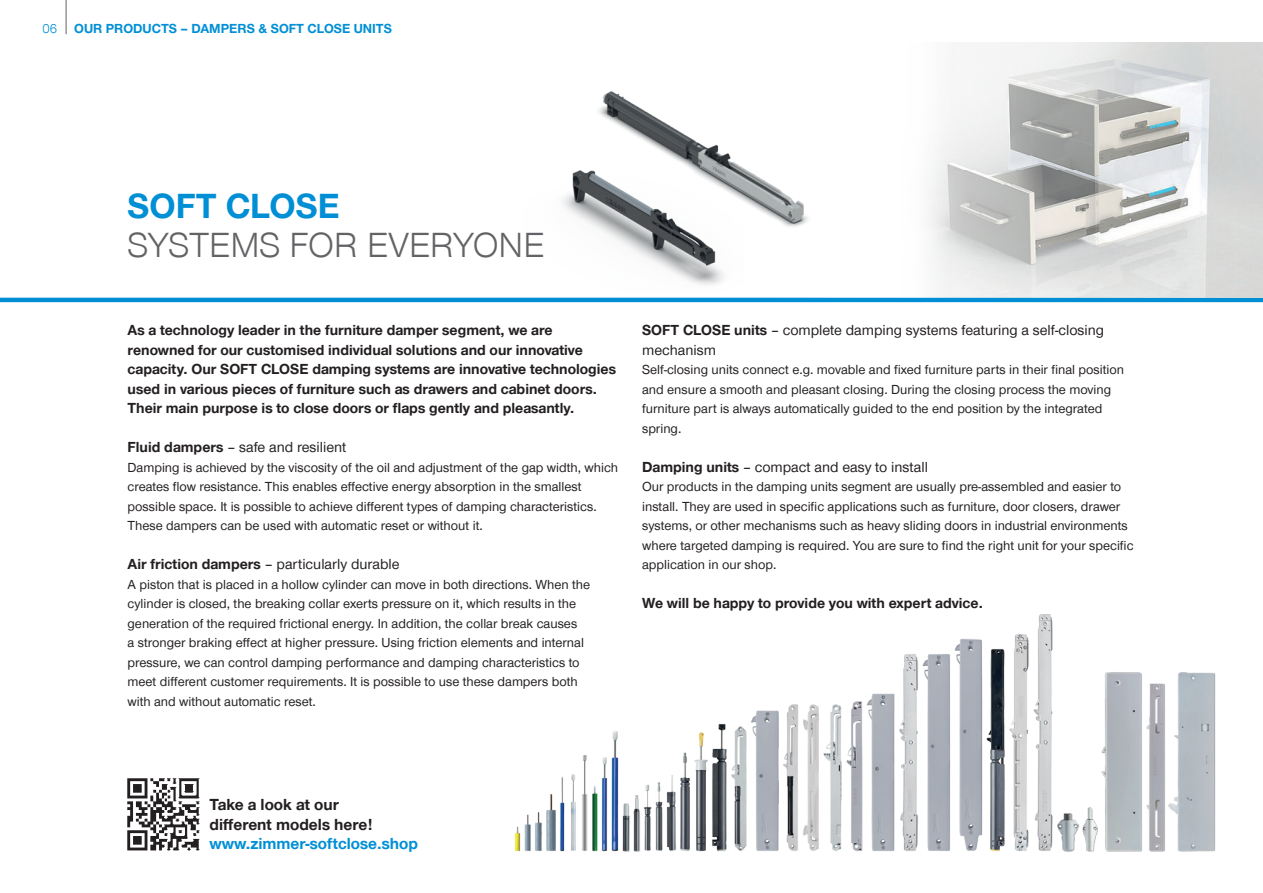
<style>
.page{position:relative;width:1263px;height:893px;background:#fff}
.page>*{position:absolute;margin:0;border:0;box-sizing:border-box;transform-origin:0 0}
.t1{font:300 36px "Zimmer Group Sans";color:#636366}
.t2{font:700 36px "Zimmer Group Sans";color:#008fd5}
.t3{font:700 16.5px/19.5px "Zimmer Group Sans";color:#231f20}
.t4{font:700 16.5px "Zimmer Group Sans";color:#008fd5}
.t5{font:700 15px/19.5px "Zimmer Group Sans";color:#231f20}
.t6{font:15px/19.5px "Zimmer Group Sans";color:#231f20}
.t7{font:13.5px/19.5px "Zimmer Group Sans";color:#231f20}
.t8{font:700 13.5px "Zimmer Group Sans";color:#008fd5}
.t9{font:300 13.5px "Zimmer Group Sans";color:#008fd5}
.s1{font-weight:700}
</style>
<div class="page">
<hr style="left:1262px;top:627px;width:1px;height:232px;background:#f0f7fc">
<hr style="left:66px;top:0;width:1px;height:34px;background:#636366">
<img style="left:127px;top:778px;width:73px;height:73px">
<hr style="left:0;top:298px;width:1263px;height:4px;background:#008fd5">
<img style="left:778px;top:43px;width:485px;height:255px">
<img style="left:562px;top:170px;width:162px;height:115px">
<img style="left:595px;top:92px;width:217px;height:137px">
<img style="left:516px;top:615px;width:700px;height:237px">
<p class="t9" style="left:43px;top:20px;width:16px">06</p>
<p class="t8" style="left:74px;top:19px;width:319px">OUR PRODUCTS – DAMPERS &amp; SOFT CLOSE UNITS</p>
<h1 class="t2" style="left:128px;top:182px;width:214px">SOFT CLOSE</h1>
<h1 class="t1" style="left:128px;top:222px;width:418px">SYSTEMS FOR EVERYONE</h1>
<p class="t5" style="left:128px;top:320px;width:490px">As a technology leader in the furniture damper segment, we are renowned for our customised individual solutions and our innovative capacity. Our SOFT CLOSE damping systems are innovative technologies used in various pieces of furniture such as drawers and cabinet doors.<br>Their main purpose is to close doors or flaps gently and pleasantly.</p>
<p class="t6" style="left:128px;top:437px;width:220px"><span class="s1">Fluid dampers</span> – safe and resilient</p>
<p class="t7" style="left:128px;top:457px;width:492px">Damping is achieved by the viscosity of the oil and adjustment of the gap width, which creates flow resistance. This enables effective energy absorption in the smallest possible space. It is possible to achieve different types of damping characteristics.<br>These dampers can be used with automatic reset or without it.</p>
<p class="t6" style="left:128px;top:554px;width:274px"><span class="s1">Air friction dampers</span> – particularly durable</p>
<p class="t7" style="left:128px;top:574px;width:464px">A piston that is placed in a hollow cylinder can move in both directions. When the cylinder is closed, the breaking collar exerts pressure on it, which results in the generation of the required frictional energy. In addition, the collar break causes<br>a stronger braking effect at higher pressure. Using friction elements and internal pressure, we can control damping performance and damping characteristics to meet different customer requirements. It is possible to use these dampers both with and without automatic reset.</p>
<p class="t6" style="left:642px;top:320px;width:463px"><span class="s1">SOFT CLOSE units</span> – complete damping systems featuring a self-closing mechanism</p>
<p class="t7" style="left:642px;top:359px;width:484px">Self-closing units connect e.g. movable and fixed furniture parts in their final position and ensure a smooth and pleasant closing. During the closing process the moving furniture part is always automatically guided to the end position by the integrated spring.</p>
<p class="t6" style="left:642px;top:456px;width:287px"><span class="s1">Damping units</span> – compact and easy to install</p>
<p class="t7" style="left:642px;top:476px;width:493px">Our products in the damping units segment are usually pre-assembled and easier to install. They are used in specific applications such as furniture, door closers, drawer systems, or other mechanisms such as heavy sliding doors in industrial environments where targeted damping is required. You are sure to find the right unit for your specific application in our shop.</p>
<p class="t5" style="left:642px;top:593px;width:342px">We will be happy to provide you with expert advice.</p>
<p class="t3" style="left:209px;top:794px;width:165px">Take a look at our different models here!</p>
<p class="t4" style="left:209px;top:833px;width:210px">www.zimmer-softclose.shop</p>
</div>
